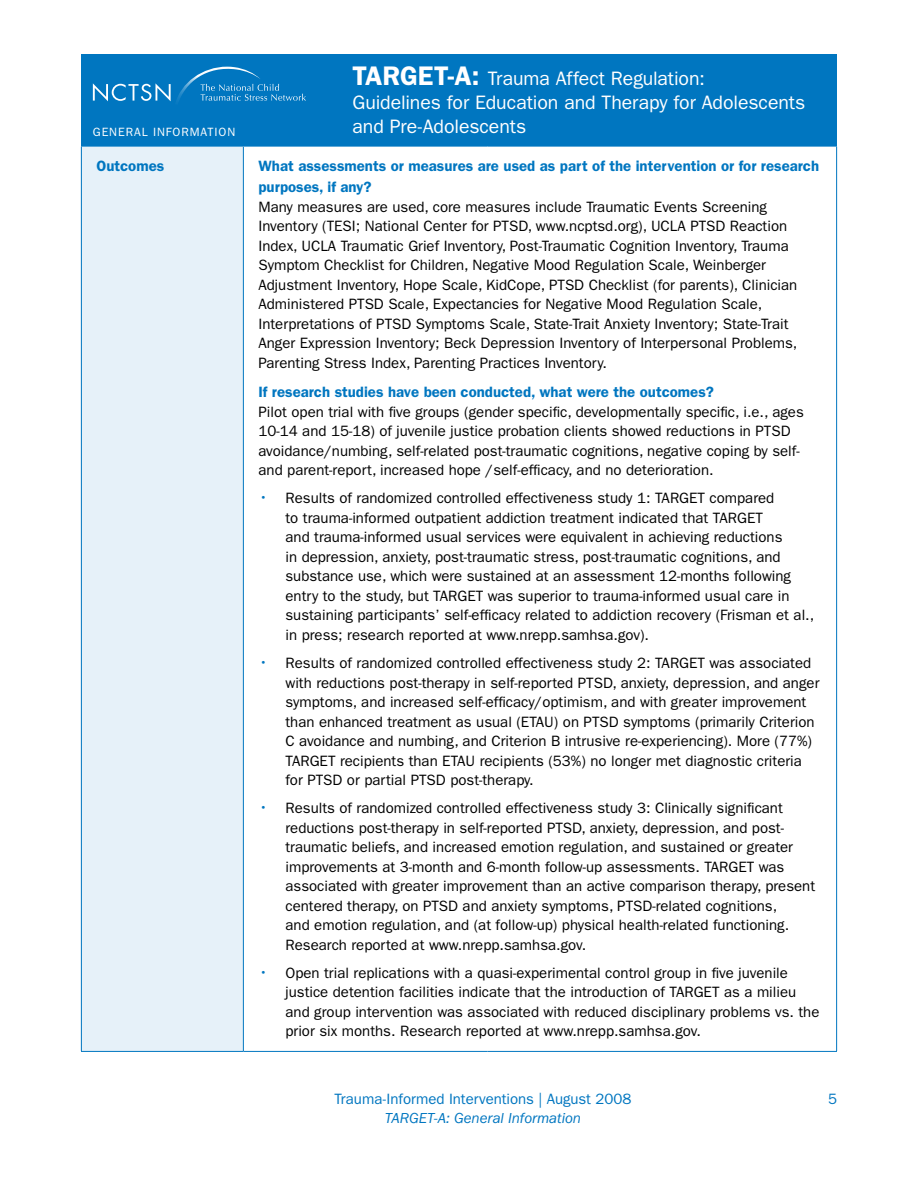
<style>
.page{position:relative;width:918px;height:1188px;background:#fff}
.page>*{position:absolute;margin:0;border:0;box-sizing:border-box;transform-origin:0 0}
.t1{font:19.5px/24px "ITC Franklin Gothic Std";letter-spacing:-.005em;color:#fff}
.t2{font:15px/19.5px "ITC Franklin Gothic Std";color:#000}
.t3{font:600 15px/21px "ITC Franklin Gothic Std";color:#0076c0}
.t4{font:15px "ITC Franklin Gothic Std";color:#0076c0}
.t5{font:italic 15px "ITC Franklin Gothic Std";letter-spacing:-.005em;color:#0076c0}
.t6{font:12px "ITC Franklin Gothic Std";letter-spacing:.075em;color:#fff}
.s1{font-weight:600;font-size:27px}
.s2{font-size:16.5px;color:#0076c0}
</style>
<div class="page">
<div style="left:81px;top:54px;width:756px;height:92px;background:#0076c0"></div>
<svg style="left:93px;top:66px;width:213px;height:36px"></svg>
<div style="left:81px;top:146px;width:162px;height:905px;background:#e6f1f9"></div>
<hr style="left:81px;top:147px;width:1px;height:904px;background:#0076c0">
<hr style="left:243px;top:147px;width:1px;height:904px;background:#0076c0">
<hr style="left:836px;top:147px;width:1px;height:904px;background:#0076c0">
<hr style="left:81px;top:1051px;width:162px;height:1px;background:#0076c0">
<hr style="left:243px;top:1051px;width:245px;height:1px;background:#0076c0">
<hr style="left:488px;top:1051px;width:349px;height:1px;background:#0076c0">
<hr style="left:81px;top:145px;width:162px;height:2px;background:#0076c0">
<hr style="left:243px;top:145px;width:245px;height:2px;background:#0076c0">
<hr style="left:488px;top:145px;width:349px;height:2px;background:#0076c0">
<h1 class="t1" style="left:352px;top:67px;width:454px"><span class="s1">TARGET-A:</span> Trauma Affect Regulation:<br>Guidelines for Education and Therapy for Adolescents</h1>
<h1 class="t1" style="left:352px;top:91px;width:246px"><span class="s1">NAME:</span> Name Spelled Out</h1>
<p class="t6" style="left:93px;top:125px;width:144px">GENERAL INFORMATION</p>
<h1 class="t1" style="left:352px;top:115px;width:175px">and Pre-Adolescents</h1>
<p class="t3" style="left:96px;top:155px;width:69px">Outcomes</p>
<p class="t3" style="left:258px;top:155px;width:562px">What assessments or measures are used as part of the intervention or for research purposes, if any?</p>
<p class="t2" style="left:258px;top:197px;width:540px">Many measures are used, core measures include Traumatic Events Screening Inventory (TESI; National Center for PTSD, www.ncptsd.org), UCLA PTSD Reaction Index, UCLA Traumatic Grief Inventory, Post-Traumatic Cognition Inventory, Trauma Symptom Checklist for Children, Negative Mood Regulation Scale, Weinberger Adjustment Inventory, Hope Scale, KidCope, PTSD Checklist (for parents), Clinician Administered PTSD Scale, Expectancies for Negative Mood Regulation Scale, Interpretations of PTSD Symptoms Scale, State-Trait Anxiety Inventory; State-Trait Anger Expression Inventory; Beck Depression Inventory of Interpersonal Problems, Parenting Stress Index, Parenting Practices Inventory.</p>
<p class="t3" style="left:258px;top:382px;width:457px">If research studies have been conducted, what were the outcomes?</p>
<p class="t2" style="left:258px;top:402px;width:547px">Pilot open trial with five groups (gender specific, developmentally specific, i.e., ages 10-14 and 15-18) of juvenile justice probation clients showed reductions in PTSD avoidance/numbing, self-related post-traumatic cognitions, negative coping by self&shy;and parent-report, increased hope /self-efficacy, and no deterioration.</p>
<p class="t2" style="left:285px;top:489px;width:530px;text-indent:-27px"><span class="s2">•</span> Results of randomized controlled effectiveness study 1: TARGET compared<br>to trauma-informed outpatient addiction treatment indicated that TARGET<br>and trauma-informed usual services were equivalent in achieving reductions<br>in depression, anxiety, post-traumatic stress, post-traumatic cognitions, and substance use, which were sustained at an assessment 12-months following entry to the study, but TARGET was superior to trauma-informed usual care in sustaining participants’ self-efficacy related to addiction recovery (Frisman et al., in press; research reported at www.nrepp.samhsa.gov).</p>
<p class="t2" style="left:285px;top:653px;width:536px;text-indent:-27px"><span class="s2">•</span> Results of randomized controlled effectiveness study 2: TARGET was associated with reductions post-therapy in self-reported PTSD, anxiety, depression, and anger symptoms, and increased self-efficacy/optimism, and with greater improvement than enhanced treatment as usual (ETAU) on PTSD symptoms (primarily Criterion C avoidance and numbing, and Criterion B intrusive re-experiencing). More (77%)<br>TARGET recipients than ETAU recipients (53%) no longer met diagnostic criteria for PTSD or partial PTSD post-therapy.</p>
<p class="t2" style="left:285px;top:798px;width:531px;text-indent:-27px"><span class="s2">•</span> Results of randomized controlled effectiveness study 3: Clinically significant reductions post-therapy in self-reported PTSD, anxiety, depression, and post&shy;traumatic beliefs, and increased emotion regulation, and sustained or greater improvements at 3-month and 6-month follow-up assessments. TARGET was associated with greater improvement than an active comparison therapy, present centered therapy, on PTSD and anxiety symptoms, PTSD-related cognitions,<br>and emotion regulation, and (at follow-up) physical health-related functioning.<br>Research reported at www.nrepp.samhsa.gov.</p>
<p class="t2" style="left:285px;top:963px;width:536px;text-indent:-27px"><span class="s2">•</span> Open trial replications with a quasi-experimental control group in five juvenile justice detention facilities indicate that the introduction of TARGET as a milieu and group intervention was associated with reduced disciplinary problems vs. the prior six months. Research reported at www.nrepp.samhsa.gov.</p>
<p class="t4" style="left:334px;top:1090px;width:299px">Trauma-Informed Interventions | August 2008</p>
<p class="t4" style="left:828px;top:1090px;width:10px">5</p>
<p class="t5" style="left:385px;top:1110px;width:198px">TARGET-A: General Information</p>
</div>
